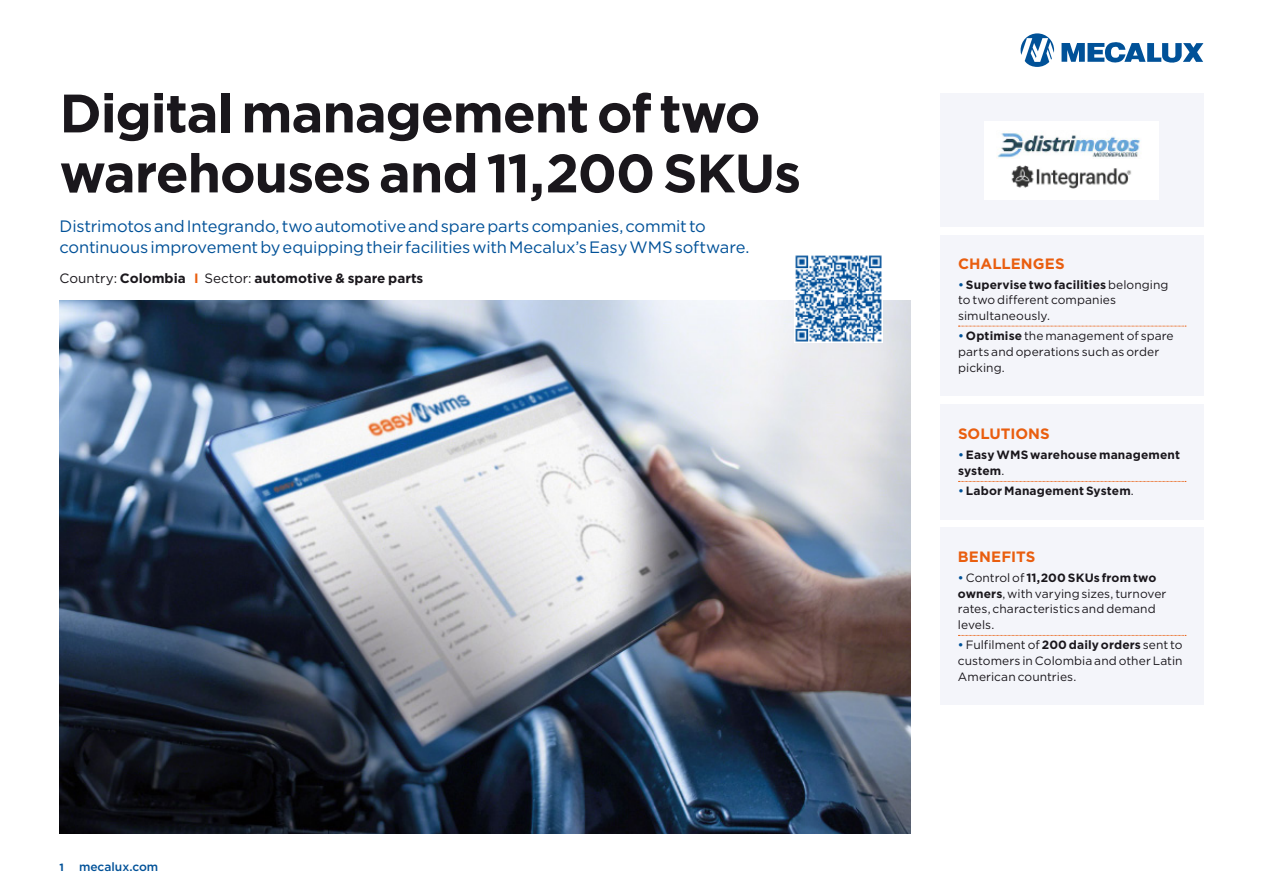
<style>
.page{position:relative;width:1263px;height:893px;background:#fff}
.page>*{position:absolute;margin:0;border:0;box-sizing:border-box;transform-origin:0 0}
.t1{font:700 54px/60px "Gotham";letter-spacing:-.025em;color:#1a171c}
.t2{font:16.5px/21px "Gotham";letter-spacing:-.01em;color:#005198}
.t3{font:700 15px "Gotham";color:#e95e0f}
.t4{font:700 13.5px "Gotham";color:#1a171c}
.t5{font:12px/15.8px "Gotham";letter-spacing:.005em;color:#1a171c}
.t6{font:700 12px/15.8px "Gotham";letter-spacing:.01em;color:#1a171c}
.t7{font:500 12px "Gotham";color:#005198}
.t8{font:700 10.5px "Gotham";color:#005198}
.s1{font-weight:400}
.s2{color:#e95e0f}
.s3{font-weight:500;color:#005198}
.s4{font-weight:700}
</style>
<div class="page">
<svg style="left:1020px;top:33px;width:34px;height:34px"></svg>
<svg style="left:1061px;top:42px;width:142px;height:21px"></svg>
<div style="left:940px;top:94px;width:263px;height:133px;background:#f4f5fa"></div>
<img style="left:60px;top:300px;width:850px;height:534px">
<div style="left:940px;top:235px;width:263px;height:161px;background:#f4f5fa"></div>
<svg style="left:958px;top:326px;width:228px;height:1px"></svg>
<div style="left:940px;top:404px;width:263px;height:115px;background:#f4f5fa"></div>
<div style="left:940px;top:527px;width:263px;height:178px;background:#f4f5fa"></div>
<svg style="left:958px;top:481px;width:228px;height:1px"></svg>
<svg style="left:958px;top:635px;width:228px;height:1px"></svg>
<img style="left:794px;top:255px;width:88px;height:87px">
<div style="left:984px;top:121px;width:175px;height:79px;background:#fff"></div>
<img style="left:1011px;top:166px;width:121px;height:23px">
<img style="left:997px;top:133px;width:144px;height:25px">
<h1 class="t1" style="left:60px;top:83px;width:743px">Digital management of two warehouses and 11,200 SKUs</h1>
<h2 class="t2" style="left:60px;top:215px;width:691px">Distrimotos and Integrando, two automotive and spare parts companies, commit to continuous improvement by equipping their facilities with Mecalux’s Easy WMS software.</h2>
<p class="t4" style="left:60px;top:269px;width:365px"><span class="s1">Country:</span> Colombia <span class="s2">I</span> <span class="s1">Sector:</span> automotive &amp; spare parts</p>
<p class="t8" style="left:60px;top:860px;width:6px">1</p>
<p class="t7" style="left:79px;top:859px;width:81px">mecalux.com</p>
<p class="t3" style="left:958px;top:253px;width:108px">CHALLENGES</p>
<p class="t5" style="left:958px;top:276px;width:212px"><span class="s3">•</span> <span class="s4">Supervise two facilities</span> belonging to two different companies simultaneously.</p>
<p class="t5" style="left:958px;top:328px;width:217px"><span class="s3">•</span> <span class="s4">Optimise</span> the management of spare parts and operations such as order picking.</p>
<p class="t3" style="left:958px;top:424px;width:93px">SOLUTIONS</p>
<p class="t6" style="left:958px;top:447px;width:224px"><span class="s3">•</span> Easy WMS warehouse management system<span class="s1">.</span></p>
<p class="t6" style="left:958px;top:483px;width:177px"><span class="s3">•</span> Labor Management System<span class="s1">.</span></p>
<p class="t3" style="left:958px;top:547px;width:79px">BENEFITS</p>
<p class="t5" style="left:958px;top:569px;width:210px"><span class="s3">•</span> Control of <span class="s4">11,200 SKUs from two owners</span>, with varying sizes, turnover rates, characteristics and demand levels.</p>
<p class="t5" style="left:958px;top:637px;width:226px;text-align:justify"><span class="s3">•</span>Fulfilment of <span class="s4">200 daily orders</span> sent to customers in Colombia and other Latin American countries.</p>
</div>
